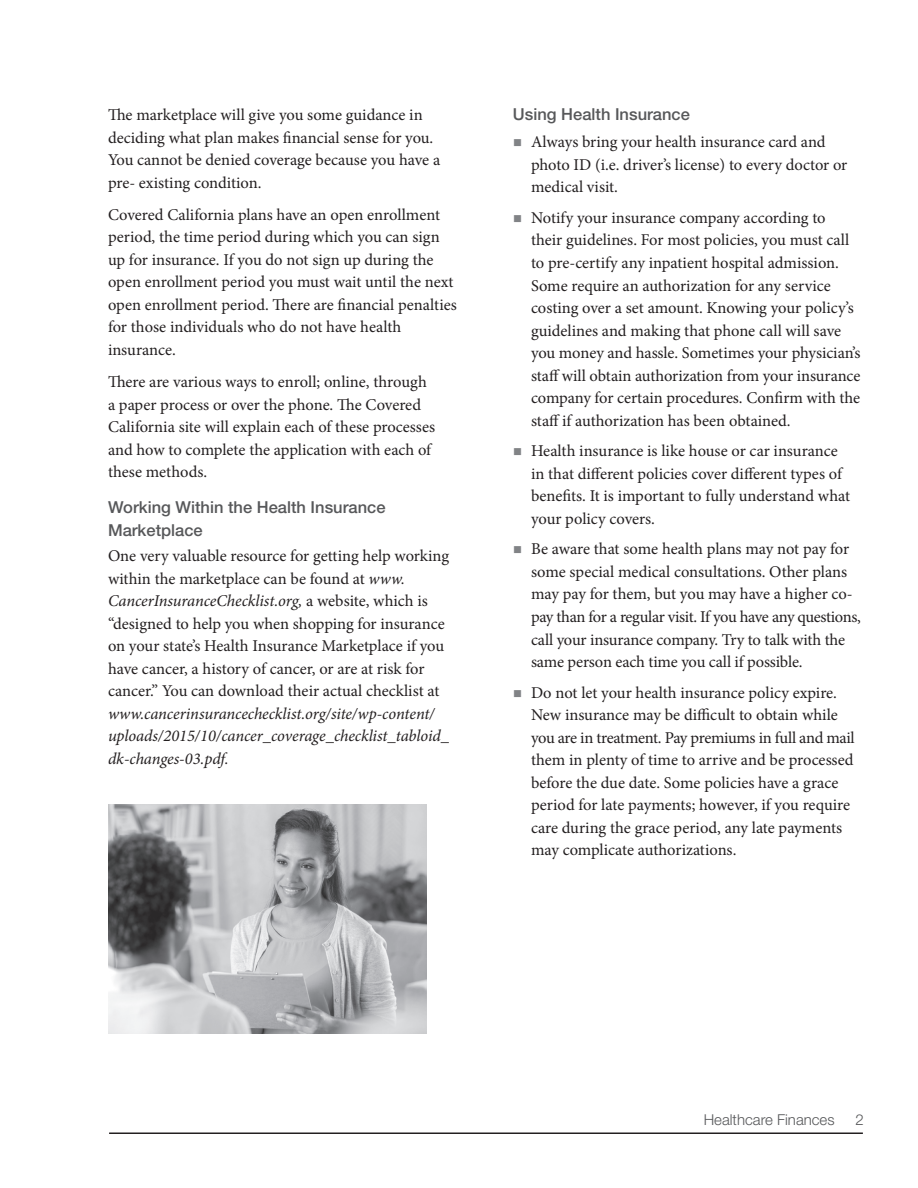
<style>
.page{position:relative;width:918px;height:1188px;background:#fff}
.page>*{position:absolute;margin:0;border:0;box-sizing:border-box;transform-origin:0 0}
.t1{font:16.5px/22.5px "Minion Pro";letter-spacing:-.005em;color:#231f20}
.t2{font:500 16.5px/22.5px "Helvetica Neue LT Std";color:#57585a}
.t3{font:300 15px "Helvetica Neue LT Std";color:#57585a}
.s1{font-style:italic}
.s2{color:#818386}
</style>
<div class="page">
<hr style="left:109px;top:1132px;width:754px;height:2px;background:#231f20">
<img style="left:108px;top:805px;width:319px;height:228px">
<p class="t1" style="left:108px;top:104px;width:316px">The marketplace will give you some guidance in</p>
<h2 class="t2" style="left:513px;top:103px;width:178px">Using Health Insurance</h2>
<p class="t1" style="left:108px;top:126px;width:334px">deciding what plan makes financial sense for you.<br>You cannot be denied coverage because you have a pre- existing condition.</p>
<p class="t1" style="left:108px;top:203px;width:350px">Covered California plans have an open enrollment period, the time period during which you can sign up for insurance. If you do not sign up during the open enrollment period you must wait until the next open enrollment period. There are financial penalties for those individuals who do not have health insurance.</p>
<p class="t1" style="left:108px;top:371px;width:329px">There are various ways to enroll; online, through a paper process or over the phone. The Covered California site will explain each of these processes and how to complete the application with each of these methods.</p>
<h2 class="t2" style="left:108px;top:496px;width:279px">Working Within the Health Insurance<br>Marketplace</h2>
<p class="t1" style="left:108px;top:545px;width:343px">One very valuable resource for getting help working within the marketplace can be found at <span class="s1">www.<br>CancerInsuranceChecklist.org,</span> a website, which is “designed to help you when shopping for insurance on your state’s Health Insurance Marketplace if you have cancer, a history of cancer, or are at risk for cancer.” You can download their actual checklist at <span class="s1">www.cancerinsurancechecklist.org/site/wp-content/ uploads/2015/10/cancer_coverage_checklist_tabloid_ dk-changes-03.pdf.</span></p>
<p class="t1" style="left:531px;top:131px;width:318px;text-indent:-18px"><span class="s2">■</span> Always bring your health insurance card and photo ID (i.e. driver’s license) to every doctor or medical visit.</p>
<p class="t1" style="left:531px;top:207px;width:331px;text-indent:-18px"><span class="s2">■</span> Notify your insurance company according to their guidelines. For most policies, you must call to pre-certify any inpatient hospital admission.<br>Some require an authorization for any service costing over a set amount. Knowing your policy’s guidelines and making that phone call will save you money and hassle. Sometimes your physician’s staff will obtain authorization from your insurance company for certain procedures. Confirm with the staff if authorization has been obtained.</p>
<p class="t1" style="left:531px;top:440px;width:321px;text-indent:-18px"><span class="s2">■</span> Health insurance is like house or car insurance in that different policies cover different types of benefits. It is important to fully understand what your policy covers.</p>
<p class="t1" style="left:531px;top:538px;width:331px;text-indent:-18px"><span class="s2">■</span> Be aware that some health plans may not pay for some special medical consultations. Other plans may pay for them, but you may have a higher co&shy;pay than for a regular visit. If you have any questions, call your insurance company. Try to talk with the same person each time you call if possible.</p>
<p class="t1" style="left:531px;top:681px;width:325px;text-indent:-18px"><span class="s2">■</span> Do not let your health insurance policy expire.<br>New insurance may be difficult to obtain while you are in treatment. Pay premiums in full and mail them in plenty of time to arrive and be processed before the due date. Some policies have a grace period for late payments; however, if you require care during the grace period, any late payments may complicate authorizations.</p>
<p class="t3" style="left:704px;top:1111px;width:132px">Healthcare Finances</p>
<p class="t3" style="left:855px;top:1111px;width:10px">2</p>
</div>
